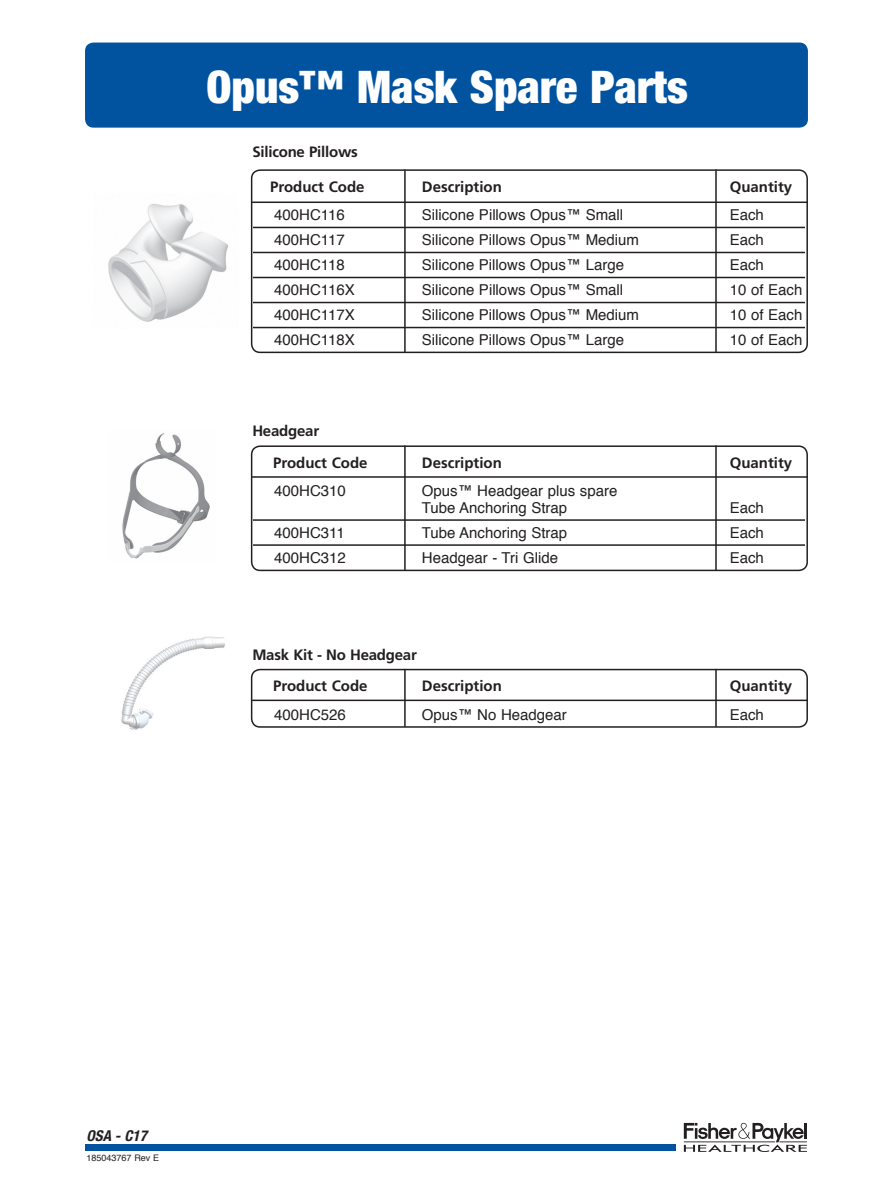
<style>
.page{position:relative;width:893px;height:1187px;background:#fff}
.page>*{position:absolute;margin:0;border:0;box-sizing:border-box;transform-origin:0 0}
.t1{font:900 condensed 45px "Helvetica Neue";color:#fff}
.t2{font:15px/16.5px "Helvetica";color:#231f20}
.t3{font:700 15px/31.5px "Frutiger";color:#231f20}
.t4{font:italic 700 condensed 15px "Helvetica Neue";color:#231f20}
.t5{font:9px "Helvetica";color:#231f20}
</style>
<div class="page">
<div style="left:85px;top:1144px;width:591px;height:6px;background:#0153a0"></div>
<svg style="left:684px;top:1122px;width:123px;height:29px"></svg>
<div style="left:85px;top:43px;width:723px;height:85px;background:#0153a0"></div>
<svg style="left:250px;top:169px;width:558px;height:183px"></svg>
<hr style="left:252px;top:201px;width:556px;height:2px;background:#231f20">
<hr style="left:404px;top:171px;width:2px;height:181px;background:#231f20">
<hr style="left:715px;top:171px;width:2px;height:181px;background:#231f20">
<img style="left:108px;top:204px;width:120px;height:118px">
<svg style="left:250px;top:445px;width:558px;height:125px"></svg>
<hr style="left:252px;top:476px;width:556px;height:1px;background:#231f20">
<hr style="left:404px;top:445px;width:2px;height:125px;background:#231f20">
<hr style="left:715px;top:445px;width:2px;height:125px;background:#231f20">
<img style="left:122px;top:433px;width:88px;height:126px">
<svg style="left:250px;top:668px;width:558px;height:59px"></svg>
<hr style="left:252px;top:699px;width:556px;height:2px;background:#231f20">
<hr style="left:404px;top:669px;width:2px;height:57px;background:#231f20">
<hr style="left:715px;top:669px;width:2px;height:57px;background:#231f20">
<img style="left:121px;top:636px;width:104px;height:94px">
<p class="t1" style="left:207px;top:59px;width:483px">Opus™ Mask Spare Parts</p>
<p class="t3" style="left:252px;top:136px;width:107px">Silicone Pillows</p>
<p class="t3" style="left:270px;top:170px;width:96px">Product Code</p>
<p class="t3" style="left:422px;top:170px;width:81px">Description</p>
<p class="t3" style="left:730px;top:170px;width:64px">Quantity</p>
<p class="t2" style="left:274px;top:208px;width:72px">400HC116</p>
<p class="t2" style="left:422px;top:208px;width:203px">Silicone Pillows Opus™ Small</p>
<p class="t2" style="left:730px;top:208px;width:36px">Each</p>
<p class="t2" style="left:274px;top:233px;width:72px">400HC117</p>
<p class="t2" style="left:422px;top:233px;width:219px">Silicone Pillows Opus™ Medium</p>
<p class="t2" style="left:730px;top:233px;width:36px">Each</p>
<p class="t2" style="left:274px;top:258px;width:72px">400HC118</p>
<p class="t2" style="left:422px;top:258px;width:204px">Silicone Pillows Opus™ Large</p>
<p class="t2" style="left:730px;top:258px;width:36px">Each</p>
<p class="t2" style="left:274px;top:283px;width:82px">400HC116X</p>
<p class="t2" style="left:422px;top:283px;width:203px">Silicone Pillows Opus™ Small</p>
<p class="t2" style="left:730px;top:283px;width:74px">10 of Each</p>
<p class="t2" style="left:274px;top:308px;width:82px">400HC117X</p>
<p class="t2" style="left:422px;top:308px;width:219px">Silicone Pillows Opus™ Medium</p>
<p class="t2" style="left:730px;top:308px;width:74px">10 of Each</p>
<p class="t2" style="left:274px;top:333px;width:82px">400HC118X</p>
<p class="t2" style="left:422px;top:333px;width:204px">Silicone Pillows Opus™ Large</p>
<p class="t2" style="left:730px;top:333px;width:74px">10 of Each</p>
<p class="t3" style="left:273px;top:415px;width:96px;text-indent:-21px">Headgear<br>Product Code</p>
<p class="t3" style="left:422px;top:446px;width:81px">Description</p>
<p class="t3" style="left:730px;top:446px;width:64px">Quantity</p>
<p class="t2" style="left:274px;top:484px;width:73px">400HC310</p>
<p class="t2" style="left:422px;top:484px;width:197px">Opus™ Headgear plus spare<br>Tube Anchoring Strap</p>
<p class="t2" style="left:730px;top:500px;width:36px">Each</p>
<p class="t2" style="left:274px;top:525px;width:72px">400HC311</p>
<p class="t2" style="left:422px;top:525px;width:147px">Tube Anchoring Strap</p>
<p class="t2" style="left:730px;top:525px;width:36px">Each</p>
<p class="t2" style="left:274px;top:550px;width:73px">400HC312</p>
<p class="t2" style="left:422px;top:550px;width:138px">Headgear - Tri Glide</p>
<p class="t2" style="left:730px;top:550px;width:36px">Each</p>
<p class="t3" style="left:273px;top:638px;width:145px;text-indent:-21px">Mask Kit - No Headgear<br>Product Code</p>
<p class="t3" style="left:422px;top:670px;width:81px">Description</p>
<p class="t3" style="left:730px;top:670px;width:64px">Quantity</p>
<p class="t2" style="left:274px;top:707px;width:73px">400HC526</p>
<p class="t2" style="left:422px;top:707px;width:147px">Opus™ No Headgear</p>
<p class="t2" style="left:730px;top:707px;width:36px">Each</p>
<p class="t4" style="left:87px;top:1125px;width:62px">OSA - C17</p>
<p class="t5" style="left:87px;top:1151px;width:74px">185043767 Rev E</p>
</div>
